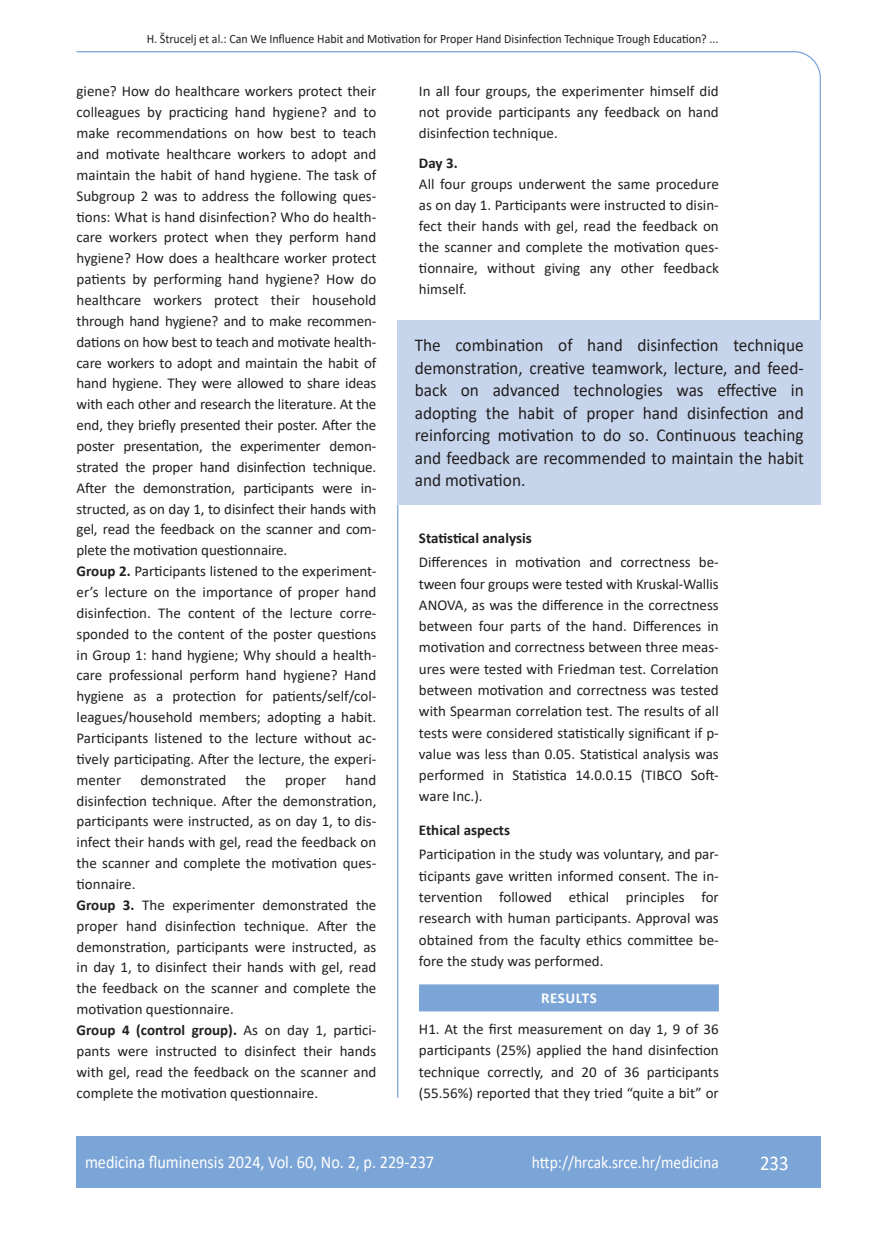
<style>
.page{position:relative;width:872px;height:1234px;background:#fff}
.page>*{position:absolute;margin:0;border:0;box-sizing:border-box;transform-origin:0 0}
.t1{font:21px "Calibri";color:#fff;scale:.9 1}
.anterfile{font:18px/22.5px "Calibri";color:#231f20;text-align:justify;scale:.96 1}
.t2{font:18px "Calibri";color:#fff;scale:.9 1}
.t3{font:17.25px "Calibri";color:#fff;scale:.9 1}
.osnovni_tekst{font:15px/20.9px "Calibri";color:#231f20;text-align:justify}
.podnaslov{font:700 15px "Calibri";color:#231f20}
.naslov_ruler{font:700 15px "Calibri";letter-spacing:.035em;color:#fff}
.osnovni_tekst-2{font:700 15px "Calibri";color:#231f20}
.glava{font:12.75px "Calibri";color:#231f20;scale:.94 1}
.s1{font-weight:700}
</style>
<div class="page">
<svg style="left:76px;top:51px;width:745px;height:271px"></svg>
<hr style="left:397px;top:505px;width:1px;height:592px;background:#7ca5d7">
<div style="left:77px;top:1135px;width:744px;height:51px;background:#7ca5d7"></div>
<div style="left:398px;top:321px;width:423px;height:184px;background:#c6d5ec"></div>
<div style="left:419px;top:984px;width:300px;height:27px;background:#7ca5d7"></div>
<p class="glava" style="left:147px;top:29px;width:610px">H. Štrucelj et al.: Can We Influence Habit and Motivation for Proper Hand Disinfection Technique Trough Education? ...</p>
<p class="osnovni_tekst" style="left:77px;top:81px;width:301px">giene? How do healthcare workers protect their colleagues by practicing hand hygiene? and to make recommendations on how best to teach and motivate healthcare workers to adopt and maintain the habit of hand hygiene. The task of Subgroup 2 was to address the following ques&shy;tions: What is hand disinfection? Who do health&shy;care workers protect when they perform hand hygiene? How does a healthcare worker protect patients by performing hand hygiene? How do healthcare workers protect their household through hand hygiene? and to make recommen&shy;dations on how best to teach and motivate health&shy;care workers to adopt and maintain the habit of hand hygiene. They were allowed to share ideas with each other and research the literature. At the end, they briefly presented their poster. After the poster presentation, the experimenter demon&shy;strated the proper hand disinfection technique.<br>After the demonstration, participants were in&shy;structed, as on day 1, to disinfect their hands with gel, read the feedback on the scanner and com&shy;plete the motivation questionnaire.</p>
<p class="osnovni_tekst" style="left:77px;top:560px;width:301px"><span class="s1">Group 2.</span> Participants listened to the experiment&shy;er’s lecture on the importance of proper hand disinfection. The content of the lecture corre&shy;sponded to the content of the poster questions in Group 1: hand hygiene; Why should a health&shy;care professional perform hand hygiene? Hand hygiene as a protection for patients/self/col&shy;leagues/household members; adopting a habit.<br>Participants listened to the lecture without ac&shy;tively participating. After the lecture, the experi&shy;menter</p>
<p class="osnovni_tekst" style="left:77px;top:768px;width:301px;text-indent:269px">hand disinfection technique. After the demonstration, participants were instructed, as on day 1, to dis&shy;infect their hands with gel, read the feedback on the scanner and complete the motivation ques&shy;tionnaire.</p>
<p class="osnovni_tekst" style="left:77px;top:893px;width:301px"><span class="s1">Group 3.</span> The experimenter demonstrated the proper hand disinfection technique. After the demonstration, participants were instructed, as in day 1, to disinfect their hands with gel, read the feedback on the scanner and complete the motivation questionnaire.</p>
<p class="osnovni_tekst" style="left:77px;top:1018px;width:301px"><span class="s1">Group 4 (control group).</span> As on day 1, partici&shy;pants were instructed to disinfect their hands with gel, read the feedback on the scanner and complete the motivation questionnaire.</p>
<p class="osnovni_tekst" style="left:140px;top:768px;width:88px">demonstrated</p>
<p class="osnovni_tekst" style="left:245px;top:768px;width:22px">the</p>
<p class="osnovni_tekst" style="left:285px;top:768px;width:43px">proper</p>
<p class="osnovni_tekst" style="left:419px;top:80px;width:301px">In all four groups, the experimenter himself did not provide participants any feedback on hand disinfection technique.</p>
<p class="osnovni_tekst-2" style="left:419px;top:152px;width:40px">Day 3.</p>
<p class="osnovni_tekst" style="left:419px;top:173px;width:301px">All four groups underwent the same procedure as on day 1. Participants were instructed to disin&shy;fect their hands with gel, read the feedback on the scanner and complete the motivation ques&shy;tionnaire, without giving any other feedback himself.</p>
<p class="anterfile" style="left:415px;top:333px;width:407px">The combination of hand disinfection technique demonstration, creative teamwork, lecture, and feed&shy;back on advanced technologies was effective in adopting the habit of proper hand disinfection and reinforcing motivation to do so. Continuous teaching and feedback are recommended to maintain the habit and motivation.</p>
<p class="podnaslov" style="left:419px;top:527px;width:114px">Statistical analysis</p>
<p class="osnovni_tekst" style="left:419px;top:551px;width:301px;line-height:21.3px">Differences in motivation and correctness be&shy;tween four groups were tested with Kruskal-Wallis ANOVA, as was the difference in the correctness between four parts of the hand. Differences in motivation and correctness between three meas&shy;ures were tested with Friedman test. Correlation between motivation and correctness was tested with Spearman correlation test. The results of all tests were considered statistically significant if p&shy;value was less than 0.05. Statistical analysis was performed in Statistica 14.0.0.15 (TIBCO Soft&shy;ware Inc.).</p>
<p class="podnaslov" style="left:419px;top:819px;width:93px">Ethical aspects</p>
<p class="osnovni_tekst" style="left:419px;top:843px;width:301px;line-height:21.3px">Participation in the study was voluntary, and par&shy;ticipants gave written informed consent. The in&shy;tervention followed ethical principles for research with human participants. Approval was obtained from the faculty ethics committee be&shy;fore the study was performed.</p>
<p class="naslov_ruler" style="left:541px;top:987px;width:57px">RESULTS</p>
<p class="osnovni_tekst" style="left:419px;top:1017px;width:301px;line-height:21.3px">H1. At the first measurement on day 1, 9 of 36 participants (25%) applied the hand disinfection technique correctly, and 20 of 36 participants (55.56%) reported that they tried “quite a bit” or</p>
<p class="t2" style="left:85px;top:1149px;width:389px">medicina fluminensis 2024, Vol. 60, No. 2, p. 229-237</p>
<p class="t3" style="left:532px;top:1150px;width:209px">http://hrcak.srce.hr/medicina</p>
<p class="t1" style="left:760px;top:1147px;width:33px">233</p>
</div>
